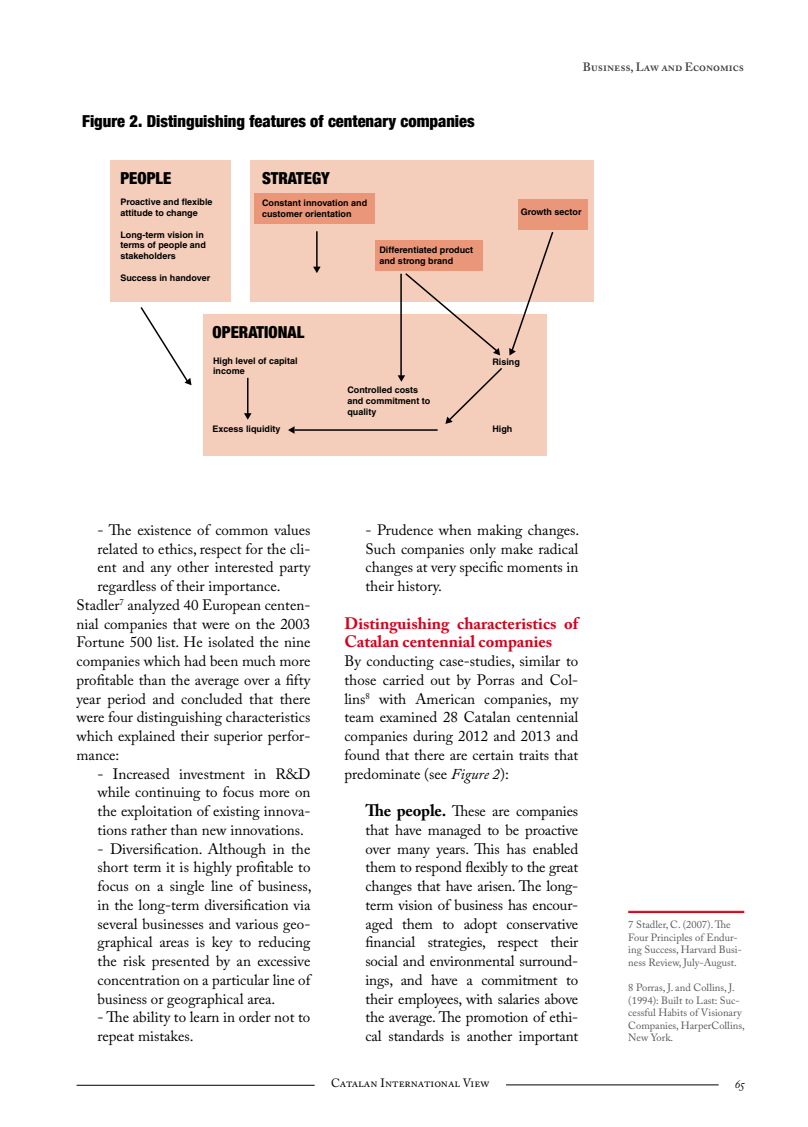
<style>
.page{position:relative;width:808px;height:1127px;background:#fff}
.page>*{position:absolute;margin:0;border:0;box-sizing:border-box;transform-origin:0 0}
.t1{font:900 condensed 16.5px "Helvetica Neue";color:#000}
.t2{font:700 16.5px/18.8px "Adobe Caslon Pro";color:#d4021d}
.t3{font:15px/18.8px "Adobe Caslon Pro";color:#000;text-align:justify}
.t4{font:12px "Adobe Caslon Regular SC";color:#000}
.t5{font:12px "Adobe Caslon Semibold SC";color:#3e3d40}
.t6{font:italic 12px "Adobe Caslon Exp";color:#000}
.t7{font:10.5px/12.6px "Adobe Caslon Pro";color:#58585a}
.t8{font:700 9px/10.8px "Helvetica";color:#000}
.s1{font-style:italic}
.s2{font-weight:700;font-size:16.5px}
</style>
<div class="page">
<hr style="left:506px;top:1084px;width:213px;height:1px;background:#000">
<hr style="left:77px;top:1085px;width:238px;height:1px;background:#000">
<div style="left:203px;top:314px;width:343px;height:141px;background:#f5cebb"></div>
<div style="left:250px;top:160px;width:343px;height:141px;background:#f5cebb"></div>
<div style="left:255px;top:193px;width:120px;height:31px;background:#ea9779"></div>
<div style="left:375px;top:240px;width:107px;height:31px;background:#ea9779"></div>
<div style="left:518px;top:199px;width:70px;height:31px;background:#ea9779"></div>
<div style="left:111px;top:160px;width:120px;height:141px;background:#f5cebb"></div>
<svg style="left:140px;top:307px;width:52px;height:78px"></svg>
<hr style="left:247px;top:378px;width:1px;height:37px;background:#000">
<svg style="left:244px;top:413px;width:8px;height:7px"></svg>
<svg style="left:509px;top:232px;width:46px;height:123px"></svg>
<hr style="left:400px;top:274px;width:2px;height:104px;background:#000">
<svg style="left:398px;top:375px;width:7px;height:7px"></svg>
<svg style="left:404px;top:273px;width:96px;height:82px"></svg>
<hr style="left:295px;top:429px;width:143px;height:2px;background:#000">
<svg style="left:288px;top:426px;width:7px;height:8px"></svg>
<svg style="left:445px;top:368px;width:57px;height:56px"></svg>
<hr style="left:316px;top:231px;width:2px;height:38px;background:#000">
<svg style="left:313px;top:267px;width:8px;height:6px"></svg>
<hr style="left:628px;top:911px;width:116px;height:1px;background:#d4021d">
<hr style="left:628px;top:912px;width:116px;height:1px;background:#d4021d">
<p class="t1" style="left:82px;top:111px;width:394px">Figure 2. Distinguishing features of centenary companies</p>
<p class="t5" style="left:583px;top:60px;width:163px">Business, Law and Economics</p>
<p class="t1" style="left:120px;top:168px;width:53px">PEOPLE</p>
<p class="t8" style="left:120px;top:197px;width:94px">Proactive and flexible attitude to change</p>
<p class="t8" style="left:120px;top:229px;width:87px">Long-term vision in terms of people and stakeholders</p>
<p class="t8" style="left:120px;top:272px;width:91px">Success in handover</p>
<p class="t1" style="left:262px;top:168px;width:69px">STRATEGY</p>
<p class="t8" style="left:262px;top:197px;width:107px">Constant innovation and customer orientation</p>
<p class="t8" style="left:521px;top:207px;width:62px">Growth sector</p>
<p class="t8" style="left:379px;top:244px;width:95px">Differentiated product and strong brand</p>
<p class="t1" style="left:213px;top:322px;width:93px">OPERATIONAL</p>
<p class="t8" style="left:213px;top:355px;width:86px">High level of capital income</p>
<p class="t8" style="left:347px;top:384px;width:85px">Controlled costs and commitment to quality</p>
<p class="t8" style="left:492px;top:356px;width:29px">Rising</p>
<p class="t8" style="left:213px;top:423px;width:70px">Excess liquidity</p>
<p class="t8" style="left:492px;top:423px;width:21px">High</p>
<p class="t3" style="left:98px;top:520px;width:214px">- The existence of common values</p>
<p class="t3" style="left:98px;top:539px;width:214px">related to ethics, respect for the cli-</p>
<p class="t3" style="left:98px;top:558px;width:214px">ent and any other interested party</p>
<p class="t3" style="left:98px;top:576px;width:184px">regardless of their importance.</p>
<p class="t3" style="left:77px;top:595px;width:235px">Stadler<sup>7</sup> analyzed 40 European centen-</p>
<p class="t3" style="left:77px;top:614px;width:235px">nial companies that were on the 2003</p>
<p class="t3" style="left:77px;top:633px;width:235px">Fortune 500 list. He isolated the nine</p>
<p class="t3" style="left:77px;top:651px;width:235px">companies which had been much more</p>
<p class="t3" style="left:77px;top:670px;width:235px">profitable than the average over a fifty</p>
<p class="t3" style="left:77px;top:689px;width:235px">year period and concluded that there</p>
<p class="t3" style="left:77px;top:708px;width:235px">were four distinguishing characteristics</p>
<p class="t3" style="left:77px;top:726px;width:235px">which explained their superior perfor-</p>
<p class="t3" style="left:77px;top:745px;width:44px">mance:</p>
<p class="t3" style="left:98px;top:764px;width:214px">- Increased investment in R&amp;D while continuing to focus more on the exploitation of existing innova&shy;tions rather than new innovations.</p>
<p class="t3" style="left:98px;top:839px;width:215px">- Diversification. Although in the short term it is highly profitable to focus on a single line of business, in the long-term diversification via several businesses and various geo&shy;graphical areas is key to reducing the risk presented by an excessive concentration on a particular line of business or geographical area.</p>
<p class="t3" style="left:98px;top:1008px;width:214px">- The ability to learn in order not to repeat mistakes.</p>
<p class="t3" style="left:365px;top:520px;width:215px">- Prudence when making changes.<br>Such companies only make radical changes at very specific moments in their history.</p>
<p class="t2" style="left:344px;top:613px;width:235px">Distinguishing characteristics of<br>Catalan centennial companies</p>
<p class="t3" style="left:344px;top:651px;width:235px">By conducting case-studies, similar to those carried out by Porras and Col&shy;lins<sup>8</sup> with American companies, my team examined 28 Catalan centennial companies during 2012 and 2013 and found that there are certain traits that predominate (see <span class="s1">Figure 2</span>):</p>
<p class="t3" style="left:365px;top:801px;width:214px"><span class="s2">The people.</span> These are companies that have managed to be proactive over many years. This has enabled them to respond flexibly to the great changes that have arisen. The long&shy;term vision of business has encour&shy;aged them to adopt conservative financial strategies, respect their social and environmental surround&shy;ings, and have a commitment to their employees, with salaries above the average. The promotion of ethi&shy;cal standards is another important</p>
<p class="t7" style="left:628px;top:918px;width:115px">7 Stadler, C. (2007). The<br>Four Principles of Endur&shy;ing Success, Harvard Busi&shy;ness Review, July-August.</p>
<p class="t7" style="left:628px;top:981px;width:118px">8 Porras, J. and Collins, J. (1994): Built to Last: Suc&shy;cessful Habits of Visionary<br>Companies, HarperCollins,<br>New York.</p>
<p class="t4" style="left:331px;top:1075px;width:160px">Catalan International View</p>
<p class="t6" style="left:735px;top:1079px;width:11px">65</p>
</div>
